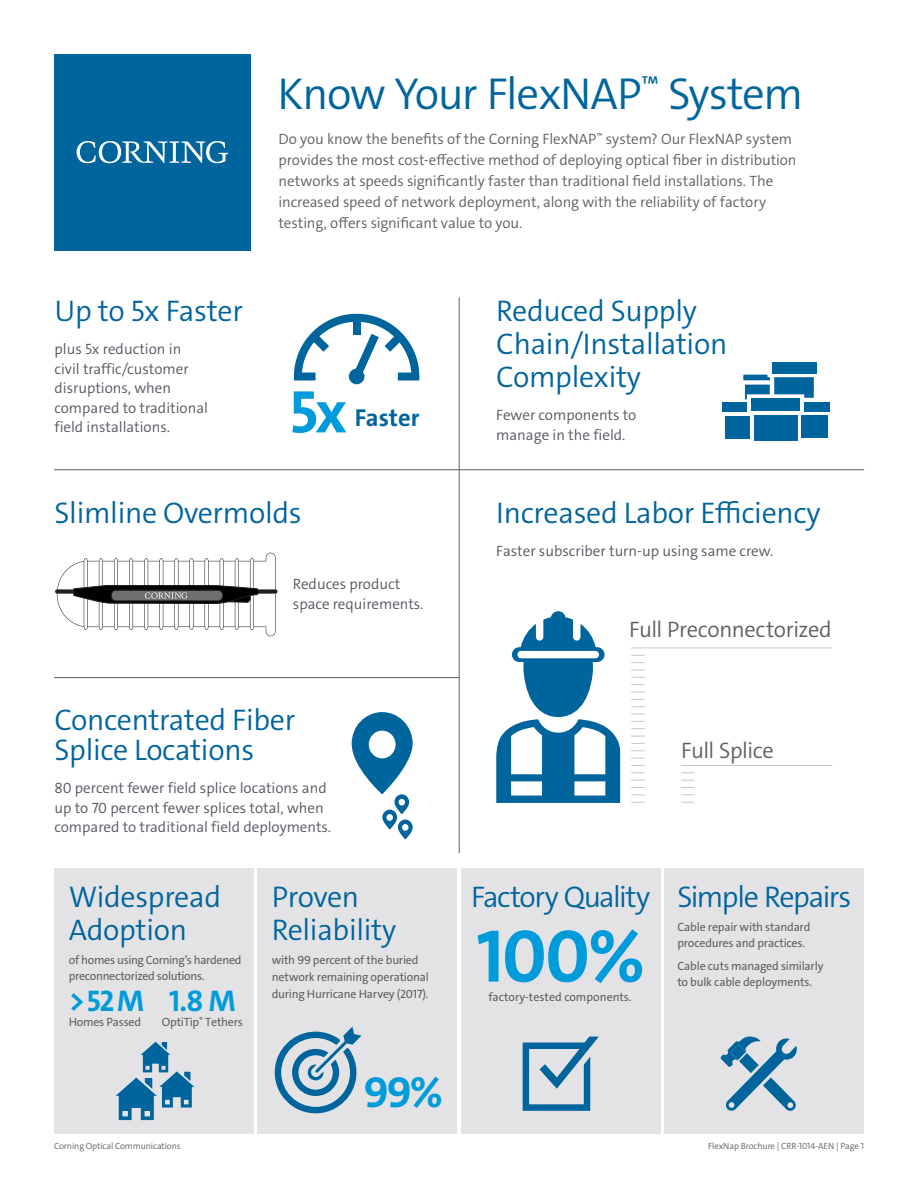
<style>
.page{position:relative;width:918px;height:1188px;background:#fff}
.page>*{position:absolute;margin:0;border:0;box-sizing:border-box;transform-origin:0 0}
.t1{font:700 75px "The Sans C4 s";color:#009bda}
.t2{font:700 60.75px "The Sans C4 s";color:#009bda}
.t3{font:300 45px "The Sans C4 s";letter-spacing:-.03em;color:#00649d}
.t4{font:700 43.5px "The Sans C4 s";color:#009bda}
.t5{font:300 30px/33px "The Sans C4 s";letter-spacing:-.01em;color:#00649d}
.t6{font:300 30px "The Sans C4 s";letter-spacing:-.05em;color:#00649d}
.t7{font:300 30px "The Sans C4 s";letter-spacing:-.055em;color:#00649d}
.t8{font:700 30px "The Sans C4 s";color:#009bda}
.t9{font:700 24.6px "The Sans C4 s";color:#00649d}
.t10{font:300 22.5px "The Sans C4 s";letter-spacing:-.02em;color:#5f6062}
.t11{font:300 15px/21px "The Sans C4 s";letter-spacing:-.005em;color:#5f6062}
.t12{font:300 15px/19.5px "The Sans C4 s";color:#545861}
.t13{font:12px/15.8px "The Sans C4 s";letter-spacing:-.02em;color:#5f6062}
.t14{font:12px "The Sans C4 s";color:#5f6062}
.t15{font:300 9px "The Sans C4 s";letter-spacing:-.01em;color:#5f6062}
</style>
<div class="page">
<div style="left:54px;top:868px;width:200px;height:266px;background:#e3e3e6"></div>
<div style="left:664px;top:868px;width:200px;height:266px;background:#e3e3e6"></div>
<div style="left:461px;top:868px;width:200px;height:266px;background:#e3e3e6"></div>
<div style="left:258px;top:868px;width:199px;height:266px;background:#e3e3e6"></div>
<hr style="left:459px;top:297px;width:1px;height:556px;background:#5f6062">
<hr style="left:54px;top:677px;width:406px;height:1px;background:#5f6062">
<hr style="left:54px;top:469px;width:810px;height:1px;background:#5f6062">
<hr style="left:631px;top:648px;width:201px;height:1px;background:#c6c7cb">
<hr style="left:681px;top:765px;width:151px;height:1px;background:#c6c7cb">
<div style="left:54px;top:54px;width:197px;height:196px;background:#00649d"></div>
<svg style="left:77px;top:141px;width:151px;height:22px"></svg>
<div style="left:349px;top:369px;width:15px;height:15px;background:#00649d;border-radius:50%"></div>
<svg style="left:294px;top:314px;width:125px;height:66px"></svg>
<div style="left:725px;top:416px;width:25px;height:22px;background:#00649d"></div>
<div style="left:754px;top:415px;width:43px;height:25px;background:#00649d"></div>
<div style="left:802px;top:416px;width:26px;height:22px;background:#00649d"></div>
<div style="left:723px;top:403px;width:24px;height:9px;background:#00649d"></div>
<div style="left:804px;top:402px;width:26px;height:9px;background:#00649d"></div>
<div style="left:751px;top:399px;width:49px;height:12px;background:#00649d"></div>
<div style="left:772px;top:362px;width:44px;height:11px;background:#00649d"></div>
<svg style="left:743px;top:375px;width:71px;height:24px"></svg>
<svg style="left:352px;top:712px;width:61px;height:127px"></svg>
<svg style="left:523px;top:1037px;width:76px;height:74px"></svg>
<svg style="left:721px;top:1036px;width:76px;height:75px"></svg>
<div style="left:55px;top:589px;width:223px;height:5px;background:#231f20;border-radius:2px"></div>
<svg style="left:57px;top:553px;width:218px;height:83px"></svg>
<svg style="left:496px;top:611px;width:124px;height:192px"></svg>
<svg style="left:631px;top:787px;width:14px;height:1px"></svg>
<svg style="left:631px;top:728px;width:14px;height:1px"></svg>
<svg style="left:631px;top:758px;width:14px;height:1px"></svg>
<svg style="left:631px;top:699px;width:14px;height:1px"></svg>
<svg style="left:631px;top:662px;width:14px;height:1px"></svg>
<svg style="left:681px;top:780px;width:14px;height:1px"></svg>
<svg style="left:631px;top:780px;width:14px;height:1px"></svg>
<svg style="left:631px;top:721px;width:14px;height:1px"></svg>
<svg style="left:631px;top:750px;width:14px;height:1px"></svg>
<svg style="left:631px;top:692px;width:14px;height:1px"></svg>
<svg style="left:631px;top:655px;width:14px;height:1px"></svg>
<svg style="left:681px;top:772px;width:14px;height:1px"></svg>
<svg style="left:631px;top:772px;width:14px;height:1px"></svg>
<svg style="left:631px;top:714px;width:14px;height:1px"></svg>
<svg style="left:631px;top:802px;width:14px;height:1px"></svg>
<svg style="left:631px;top:743px;width:14px;height:1px"></svg>
<svg style="left:631px;top:684px;width:14px;height:1px"></svg>
<svg style="left:681px;top:802px;width:14px;height:1px"></svg>
<svg style="left:631px;top:765px;width:14px;height:1px"></svg>
<svg style="left:631px;top:706px;width:14px;height:1px"></svg>
<svg style="left:631px;top:670px;width:14px;height:1px"></svg>
<svg style="left:681px;top:787px;width:14px;height:1px"></svg>
<svg style="left:631px;top:794px;width:14px;height:1px"></svg>
<svg style="left:631px;top:736px;width:14px;height:1px"></svg>
<svg style="left:631px;top:677px;width:14px;height:1px"></svg>
<svg style="left:681px;top:794px;width:14px;height:1px"></svg>
<svg style="left:116px;top:1042px;width:78px;height:78px"></svg>
<svg style="left:275px;top:1027px;width:86px;height:86px"></svg>
<h3 class="t5" style="left:54px;top:295px;width:190px">Up to 5x Faster</h3>
<p class="t12" style="left:54px;top:340px;width:155px">plus 5x reduction in civil traffic/customer disruptions, when compared to traditional field installations.</p>
<h3 class="t3" style="left:278px;top:65px;width:527px">Know Your FlexNAP<sup>™</sup> System</h3>
<p class="t11" style="left:279px;top:128px;width:520px">Do you know the benefits of the Corning FlexNAP<sup>™</sup> system? Our FlexNAP system provides the most cost-effective method of deploying optical fiber in distribution networks at speeds significantly faster than traditional field installations. The increased speed of network deployment, along with the reliability of factory testing, offers significant value to you.</p>
<h2 class="t2" style="left:290px;top:373px;width:59px">5x</h2>
<h3 class="t9" style="left:355px;top:401px;width:66px">Faster</h3>
<h3 class="t5" style="left:496px;top:295px;width:233px">Reduced Supply<br>Chain/Installation<br>Complexity</h3>
<p class="t12" style="left:496px;top:406px;width:142px">Fewer components to manage in the field.</p>
<h3 class="t5" style="left:54px;top:496px;width:249px">Slimline Overmolds</h3>
<p class="t12" style="left:293px;top:575px;width:132px">Reduces product space requirements.</p>
<h3 class="t5" style="left:54px;top:705px;width:242px;line-height:30px">Concentrated Fiber<br>Splice Locations</h3>
<p class="t12" style="left:54px;top:778px;width:278px">80 percent fewer field splice locations and up to 70 percent fewer splices total, when compared to traditional field deployments.</p>
<h3 class="t5" style="left:69px;top:881px;width:154px">Widespread<br>Adoption</h3>
<p class="t13" style="left:69px;top:952px;width:174px">of homes using Corning’s hardened preconnectorized solutions.</p>
<h3 class="t8" style="left:69px;top:982px;width:77px">&gt; 52 M</h3>
<p class="t13" style="left:69px;top:1014px;width:74px">Homes Passed</p>
<h3 class="t8" style="left:169px;top:982px;width:68px">1.8 M</h3>
<p class="t13" style="left:162px;top:1014px;width:82px">OptiTip<sup>®</sup> Tethers</p>
<h3 class="t5" style="left:272px;top:881px;width:126px">Proven<br>Reliability</h3>
<p class="t13" style="left:272px;top:952px;width:159px;line-height:16.8px">with 99 percent of the buried network remaining operational during Hurricane Harvey (2017).</p>
<h3 class="t4" style="left:364px;top:1064px;width:81px">99%</h3>
<h3 class="t5" style="left:496px;top:496px;width:326px">Increased Labor Efficiency</h3>
<p class="t12" style="left:496px;top:541px;width:279px">Faster subscriber turn-up using same crew.</p>
<h3 class="t10" style="left:629px;top:615px;width:204px">Full Preconnectorized</h3>
<h3 class="t10" style="left:681px;top:736px;width:94px">Full Splice</h3>
<h3 class="t6" style="left:471px;top:878px;width:181px">Factory Quality</h3>
<h1 class="t1" style="left:476px;top:908px;width:170px">100%</h1>
<p class="t14" style="left:489px;top:989px;width:145px">factory-tested components.</p>
<h3 class="t7" style="left:677px;top:878px;width:175px">Simple Repairs</h3>
<p class="t13" style="left:677px;top:919px;width:135px">Cable repair with standard procedures and practices.</p>
<p class="t13" style="left:677px;top:958px;width:148px">Cable cuts managed similarly to bulk cable deployments.</p>
<p class="t15" style="left:54px;top:1140px;width:128px">Corning Optical Communications</p>
<p class="t15" style="left:708px;top:1140px;width:157px">FlexNap Brochure | CRR-1014-AEN | Page 1</p>
</div>
